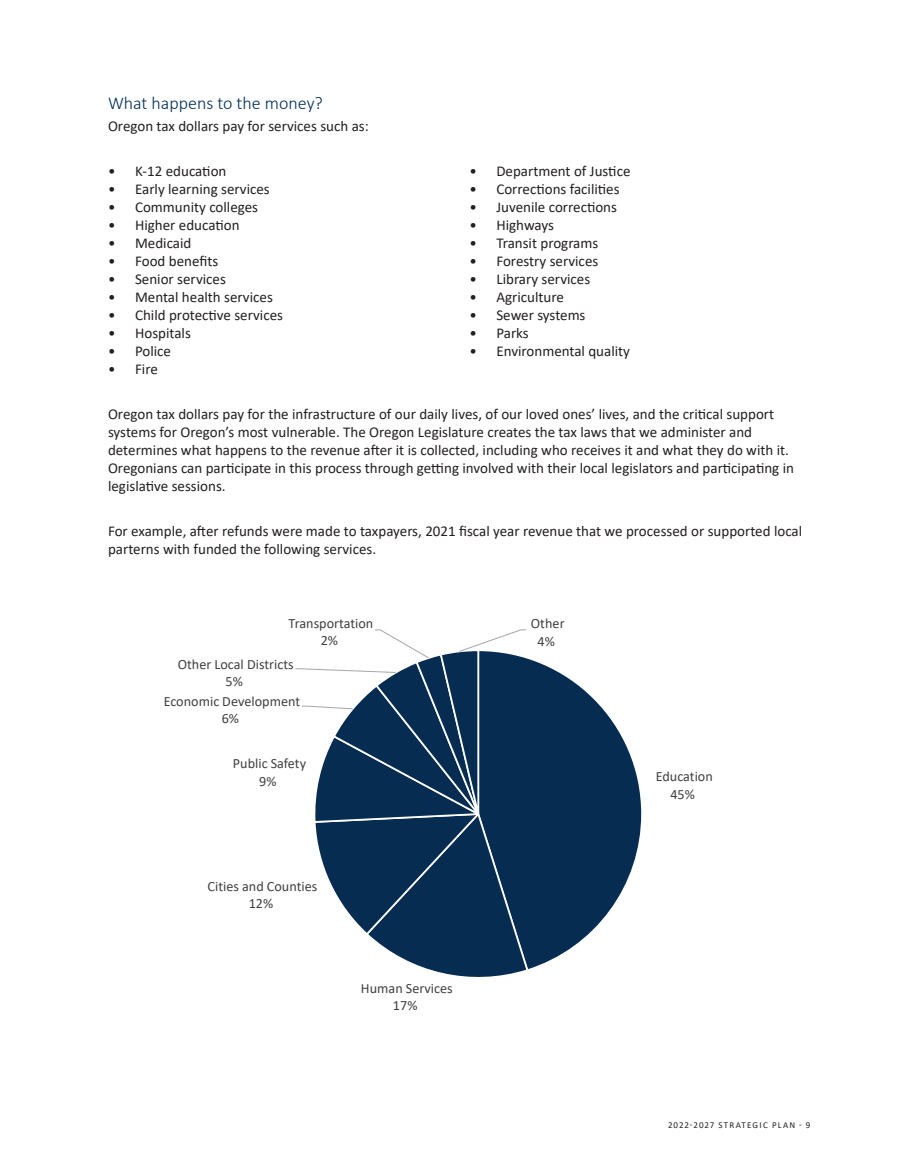
<style>
.page{position:relative;width:905px;height:1175px;background:#fff}
.page>*{position:absolute;margin:0;border:0;box-sizing:border-box;transform-origin:0 0}
.t1{font:300 18px "Calibri";color:#002f58}
.Body_text{font:15px/18px "Calibri";color:#231f20}
.t2{font:14.1px/17.2px "Calibri";color:#404040;text-align:center}
.t3{font:9px "Calibri";letter-spacing:.135em;color:#231f20}
</style>
<div class="page">
<svg style="left:529px;top:659px;width:113px;height:310px"></svg>
<svg style="left:295px;top:629px;width:234px;height:348px"></svg>
<h2 class="t1" style="left:108px;top:92px;width:216px">What happens to the money?</h2>
<p class="Body_text" style="left:108px;top:116px;width:262px">Oregon tax dollars pay for services such as:</p>
<p class="Body_text" style="left:108px;top:161px;width:120px">• K-12 education</p>
<p class="Body_text" style="left:108px;top:179px;width:163px">• Early learning services</p>
<p class="Body_text" style="left:108px;top:197px;width:152px">• Community colleges</p>
<p class="Body_text" style="left:108px;top:215px;width:133px">• Higher education</p>
<p class="Body_text" style="left:108px;top:233px;width:85px">• Medicaid</p>
<p class="Body_text" style="left:108px;top:251px;width:112px">• Food benefits</p>
<p class="Body_text" style="left:108px;top:269px;width:119px">• Senior services</p>
<p class="Body_text" style="left:108px;top:287px;width:166px">• Mental health services</p>
<p class="Body_text" style="left:108px;top:305px;width:176px">• Child protective services</p>
<p class="Body_text" style="left:108px;top:323px;width:84px">• Hospitals</p>
<p class="Body_text" style="left:108px;top:341px;width:65px">• Police</p>
<p class="Body_text" style="left:108px;top:359px;width:51px">• Fire</p>
<p class="Body_text" style="left:469px;top:161px;width:163px">• Department of Justice</p>
<p class="Body_text" style="left:469px;top:179px;width:152px">• Corrections facilities</p>
<p class="Body_text" style="left:469px;top:197px;width:149px">• Juvenile corrections</p>
<p class="Body_text" style="left:469px;top:215px;width:86px">• Highways</p>
<p class="Body_text" style="left:469px;top:233px;width:130px">• Transit programs</p>
<p class="Body_text" style="left:469px;top:251px;width:130px">• Forestry services</p>
<p class="Body_text" style="left:469px;top:269px;width:122px">• Library services</p>
<p class="Body_text" style="left:469px;top:287px;width:96px">• Agriculture</p>
<p class="Body_text" style="left:469px;top:305px;width:118px">• Sewer systems</p>
<p class="Body_text" style="left:469px;top:323px;width:61px">• Parks</p>
<p class="Body_text" style="left:469px;top:341px;width:162px">• Environmental quality</p>
<p class="Body_text" style="left:108px;top:404px;width:687px">Oregon tax dollars pay for the infrastructure of our daily lives, of our loved ones’ lives, and the critical support systems for Oregon’s most vulnerable. The Oregon Legislature creates the tax laws that we administer and determines what happens to the revenue after it is collected, including who receives it and what they do with it.<br>Oregonians can participate in this process through getting involved with their local legislators and participating in legislative sessions.</p>
<p class="Body_text" style="left:108px;top:521px;width:695px">For example, after refunds were made to taxpayers, 2021 fiscal year revenue that we processed or supported local parterns with funded the following services.</p>
<p class="t2" style="left:288px;top:614px;width:86px">Transportation<br>2%</p>
<p class="t2" style="left:531px;top:614px;width:35px">Other<br>4%</p>
<p class="t2" style="left:178px;top:655px;width:117px">Other Local Districts<br>5%</p>
<p class="t2" style="left:164px;top:692px;width:138px">Economic Development<br>6%</p>
<p class="t2" style="left:233px;top:754px;width:75px">Public Safety<br>9%</p>
<p class="t2" style="left:208px;top:877px;width:111px">Cities and Counties<br>12%</p>
<p class="t2" style="left:361px;top:979px;width:93px">Human Services<br>17%</p>
<p class="t2" style="left:655px;top:767px;width:59px">Education<br>45%</p>
<p class="t3" style="left:668px;top:1118px;width:144px">2022-2027 STRATEGIC PLAN - 9</p>
</div>
